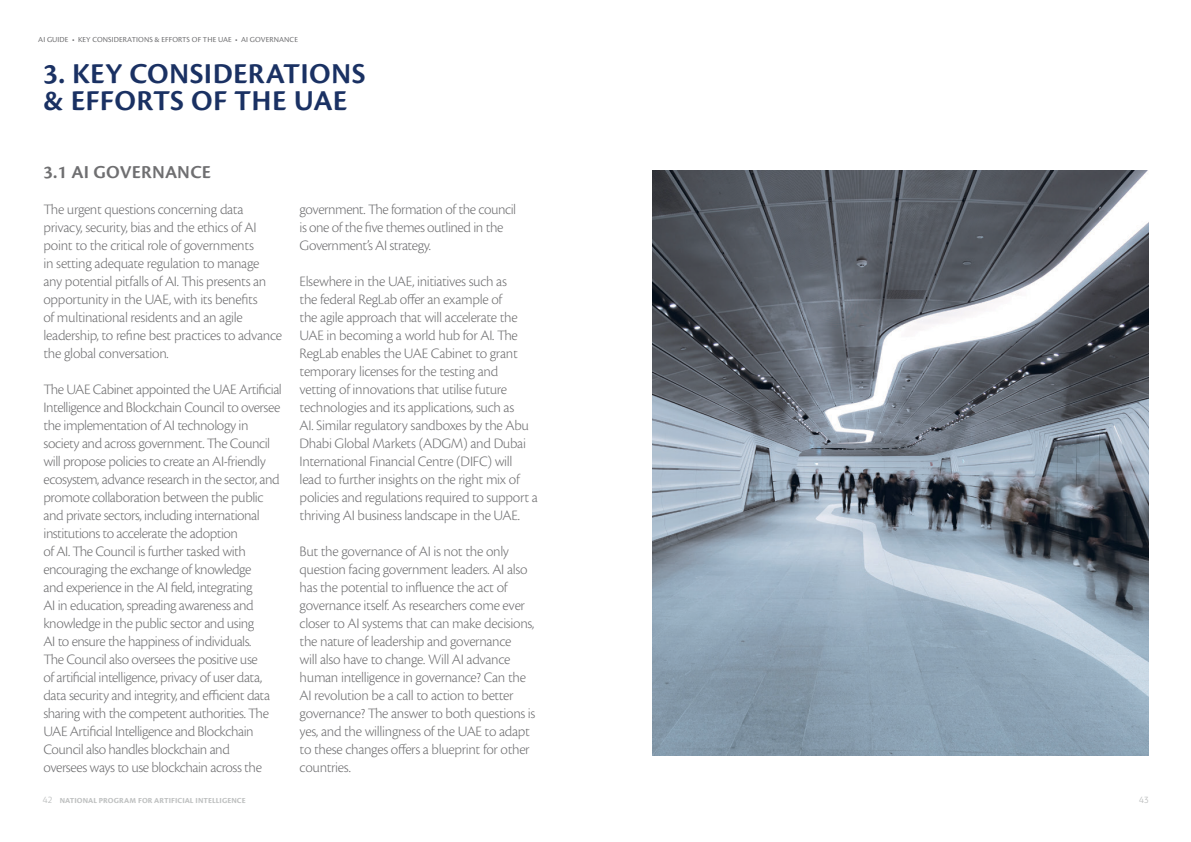
<style>
.page{position:relative;width:1191px;height:842px;background:#fff}
.page>*{position:absolute;margin:0;border:0;box-sizing:border-box;transform-origin:0 0}
.t1{font:30px/27px "Cronos Pro Semibold Capt";letter-spacing:.01em;color:#1a3163}
.t2{font:19px "Cronos Pro Semibold Capt";letter-spacing:.005em;color:#6f6f71}
.t3{font:300 15px/18px "Cronos Pro";letter-spacing:-.03em;color:#6f6f71}
.t4{font:8px "Cronos Pro";letter-spacing:.01em;color:#6f6f71}
.t5{font:8px "Cronos Pro Bold Capt";letter-spacing:.01em;color:#bec0c0}
.t6{font:300 8px "FS Truman";color:#bec0c0}
.s1{font-family:"FS Truman";font-weight:300}
</style>
<div class="page">
<img style="left:652px;top:170px;width:496px;height:585px">
<p class="t4" style="left:38px;top:35px;width:261px">AI GUIDE • KEY CONSIDERATIONS &amp; EFFORTS OF THE UAE • AI GOVERNANCE</p>
<h1 class="t1" style="left:43px;top:61px;width:324px">3. KEY CONSIDERATIONS &amp; EFFORTS OF THE UAE</h1>
<p class="t2" style="left:43px;top:161px;width:169px">3.1 AI GOVERNANCE</p>
<p class="t3" style="left:43px;top:200px;width:240px">The urgent questions concerning data privacy, security, bias and the ethics of AI point to the critical role of governments<br>in setting adequate regulation to manage<br>any potential pitfalls of AI. This presents an opportunity in the UAE, with its benefits<br>of multinational residents and an agile leadership, to refine best practices to advance the global conversation.</p>
<p class="t3" style="left:43px;top:380px;width:240px">The UAE Cabinet appointed the UAE Artificial Intelligence and Blockchain Council to oversee the implementation of AI technology in society and across government. The Council will propose policies to create an AI-friendly ecosystem, advance research in the sector, and promote collaboration between the public and private sectors, including international institutions to accelerate the adoption<br>of AI. The Council is further tasked with encouraging the exchange of knowledge<br>and experience in the AI field, integrating<br>AI in education, spreading awareness and knowledge in the public sector and using<br>AI to ensure the happiness of individuals.<br>The Council also oversees the positive use<br>of artificial intelligence, privacy of user data, data security and integrity, and efficient data sharing with the competent authorities. The UAE Artificial Intelligence and Blockchain Council also handles blockchain and<br>oversees ways to use blockchain across the</p>
<p class="t3" style="left:300px;top:200px;width:218px">government. The formation of the council is one of the five themes outlined in the<br>Government’s AI strategy.</p>
<p class="t3" style="left:300px;top:272px;width:240px">Elsewhere in the UAE, initiatives such as<br>the federal RegLab offer an example of<br>the agile approach that will accelerate the UAE in becoming a world hub for AI. The RegLab enables the UAE Cabinet to grant temporary licenses for the testing and vetting of innovations that utilise future technologies and its applications, such as<br>AI. Similar regulatory sandboxes by the Abu Dhabi Global Markets (ADGM) and Dubai International Financial Centre (DIFC) will lead to further insights on the right mix of policies and regulations required to support a thriving AI business landscape in the UAE.</p>
<p class="t3" style="left:300px;top:542px;width:237px">But the governance of AI is not the only question facing government leaders. AI also has the potential to influence the act of governance itself. As researchers come ever closer to AI systems that can make decisions, the nature of leadership and governance<br>will also have to change. Will AI advance human intelligence in governance? Can the AI revolution be a call to action to better governance? The answer to both questions is yes, and the willingness of the UAE to adapt to these changes offers a blueprint for other countries.</p>
<p class="t5" style="left:43px;top:796px;width:205px"><span class="s1">42</span> NATIONAL PROGRAM FOR ARTIFICIAL INTELLIGENCE</p>
<p class="t6" style="left:1138px;top:793px;width:11px">43</p>
</div>
